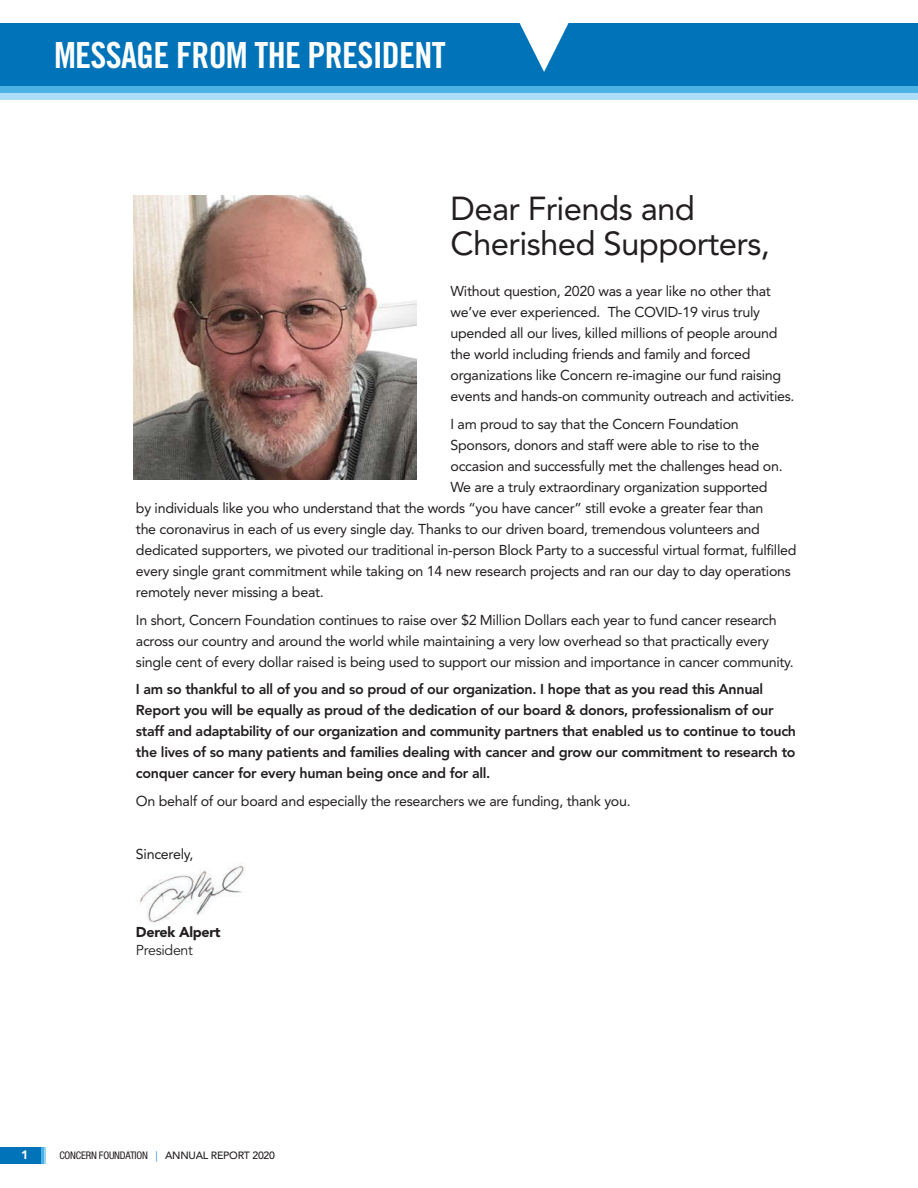
<style>
.page{position:relative;width:918px;height:1188px;background:#fff}
.page>*{position:absolute;margin:0;border:0;box-sizing:border-box;transform-origin:0 0}
.white_heads{font:36px "Trade Gothic LT Std Bd Cn 20";letter-spacing:-.02em;color:#fff}
.body{font:33px/34.5px "Avenir LT Std";letter-spacing:-.02em;color:#231f20}
.body-2{font:14.25px/21px "Avenir LT Std";letter-spacing:-.02em;color:#231f20}
.body-3{font:800 14.25px/21px "Avenir LT Std";letter-spacing:-.02em;color:#231f20}
.body-4{font:900 14.25px "Avenir LT Std";letter-spacing:-.02em;color:#231f20}
.body-5{font:14.25px "Avenir LT Std";letter-spacing:-.02em;color:#231f20}
.t1{font:900 12px "Avenir LT Std";color:#fff}
.t2{font:condensed 10.5px "Helvetica Neue LT Std";letter-spacing:-.02em;color:#231f20}
.s1{font-family:"Avenir LT Std";font-weight:300;font-stretch:normal;color:#0073b9}
.s2{font-family:"Avenir LT Std";font-weight:500;font-stretch:normal}
</style>
<div class="page">
<div style="left:0;top:1148px;width:46px;height:16px;background:#94d6f5"></div>
<div style="left:0;top:1148px;width:44px;height:16px;background:#4cb2e5"></div>
<div style="left:0;top:1148px;width:41px;height:16px;background:#0073b9"></div>
<img style="left:140px;top:866px;width:104px;height:57px">
<div style="left:0;top:37px;width:918px;height:62px;background:#acdef7"></div>
<div style="left:0;top:30px;width:918px;height:63px;background:#4cb2e5"></div>
<img style="left:134px;top:195px;width:283px;height:285px">
<div style="left:0;top:23px;width:918px;height:63px;background:#0073b9"></div>
<svg style="left:519px;top:23px;width:50px;height:49px"></svg>
<p class="white_heads" style="left:54px;top:33px;width:393px">MESSAGE FROM THE PRESIDENT</p>
<p class="body" style="left:451px;top:192px;width:321px">Dear Friends and<br>Cherished Supporters,</p>
<p class="body-2" style="left:451px;top:281px;width:346px">Without question, 2020 was a year like no other that we’ve ever experienced. The COVID-19 virus truly upended all our lives, killed millions of people around the world including friends and family and forced organizations like Concern re-imagine our fund raising events and hands-on community outreach and activities.</p>
<p class="body-2" style="left:451px;top:414px;width:290px">I am proud to say that the Concern Foundation</p>
<p class="body-2" style="left:451px;top:435px;width:310px">Sponsors, donors and staff were able to rise to the</p>
<p class="body-2" style="left:451px;top:456px;width:334px">occasion and successfully met the challenges head on.</p>
<p class="body-2" style="left:451px;top:477px;width:318px">We are a truly extraordinary organization supported</p>
<p class="body-2" style="left:136px;top:498px;width:629px">by individuals like you who understand that the words “you have cancer” still evoke a greater fear than</p>
<p class="body-2" style="left:136px;top:519px;width:626px">the coronavirus in each of us every single day. Thanks to our driven board, tremendous volunteers and</p>
<p class="body-2" style="left:136px;top:540px;width:662px">dedicated supporters, we pivoted our traditional in-person Block Party to a successful virtual format, fulfilled</p>
<p class="body-2" style="left:136px;top:561px;width:657px">every single grant commitment while taking on 14 new research projects and ran our day to day operations</p>
<p class="body-2" style="left:136px;top:582px;width:189px">remotely never missing a beat.</p>
<p class="body-2" style="left:136px;top:609px;width:659px">In short, Concern Foundation continues to raise over $2 Million Dollars each year to fund cancer research across our country and around the world while maintaining a very low overhead so that practically every single cent of every dollar raised is being used to support our mission and importance in cancer community.</p>
<p class="body-3" style="left:136px;top:679px;width:662px">I am so thankful to all of you and so proud of our organization. I hope that as you read this Annual Report you will be equally as proud of the dedication of our board &amp; donors, professionalism of our staff and adaptability of our organization and community partners that enabled us to continue to touch the lives of so many patients and families dealing with cancer and grow our commitment to research to conquer cancer for every human being once and for all.</p>
<p class="body-2" style="left:136px;top:791px;width:496px">On behalf of our board and especially the researchers we are funding, thank you.</p>
<p class="body-2" style="left:136px;top:843px;width:59px">Sincerely,</p>
<p class="body-4" style="left:136px;top:924px;width:86px">Derek Alpert</p>
<p class="body-5" style="left:136px;top:942px;width:59px">President</p>
<p class="t1" style="left:21px;top:1148px;width:9px">1</p>
<p class="t2" style="left:59px;top:1150px;width:217px">CONCERN FOUNDATION <span class="s1">|</span> <span class="s2">ANNUAL REPORT 2020</span></p>
</div>
